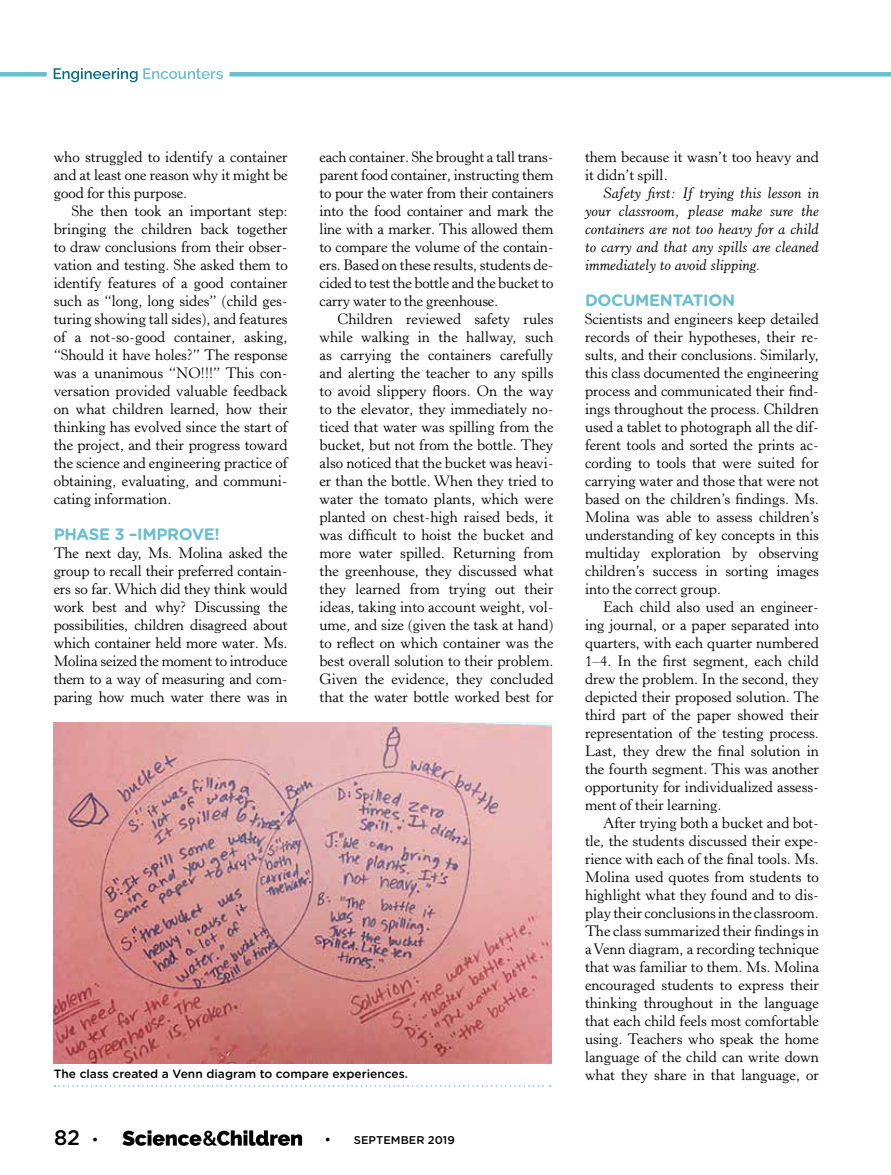
<style>
.page{position:relative;width:891px;height:1175px;background:#fff}
.page>*{position:absolute;margin:0;border:0;box-sizing:border-box;transform-origin:0 0}
.t1{font:500 21px "Gotham Rounded";color:#000}
.t2{font:700 16.5px "Gotham Rounded";letter-spacing:-.02em;color:#69bed0}
.t3{font:15px/18px "Horley Old Style MT Std";color:#000;text-align:justify}
.t4{font:italic 15px/18px "Horley Old Style MT Std";color:#000;text-align:justify}
.t5{font:500 12px "Gotham Rounded";color:#000}
.t6{font:500 11.25px "Gotham Rounded";color:#000}
.s1{font-family:"Horley Old Style MT Std";font-weight:700;font-size:13.5px}
</style>
<div class="page">
<img style="left:53px;top:722px;width:499px;height:341px">
<hr style="left:0;top:72px;width:47px;height:4px;background:#69bed0">
<hr style="left:230px;top:72px;width:661px;height:4px;background:#69bed0">
<svg style="left:54px;top:68px;width:169px;height:14px"></svg>
<svg style="left:54px;top:1085px;width:497px;height:1px"></svg>
<svg style="left:122px;top:1130px;width:180px;height:15px"></svg>
<p class="t3" style="left:54px;top:148px;width:235px">who struggled to identify a container and at least one reason why it might be good for this purpose.</p>
<p class="t3" style="left:54px;top:202px;width:236px;text-indent:18px">She then took an important step: bringing the children back together to draw conclusions from their obser&shy;vation and testing. She asked them to identify features of a good container such as “long, long sides” (child ges&shy;turing showing tall sides), and features of a not-so-good container, asking, “Should it have holes?” The response was a unanimous “NO!!!” This con&shy;versation provided valuable feedback on what children learned, how their thinking has evolved since the start of the project, and their progress toward the science and engineering practice of obtaining, evaluating, and communi&shy;cating information.</p>
<p class="t2" style="left:54px;top:522px;width:168px">PHASE 3 –IMPROVE!</p>
<p class="t3" style="left:54px;top:544px;width:236px">The next day, Ms. Molina asked the group to recall their preferred contain&shy;ers so far. Which did they think would work best and why? Discussing the possibilities, children disagreed about which container held more water. Ms.<br>Molina seized the moment to introduce them to a way of measuring and com&shy;paring how much water there was in</p>
<p class="t3" style="left:320px;top:148px;width:236px">each container. She brought a tall trans&shy;parent food container, instructing them to pour the water from their containers into the food container and mark the line with a marker. This allowed them to compare the volume of the contain&shy;ers. Based on these results, students de&shy;cided to test the bottle and the bucket to carry water to the greenhouse.</p>
<p class="t3" style="left:320px;top:310px;width:236px;text-indent:18px">Children reviewed safety rules while walking in the hallway, such as carrying the containers carefully and alerting the teacher to any spills to avoid slippery floors. On the way to the elevator, they immediately no&shy;ticed that water was spilling from the bucket, but not from the bottle. They also noticed that the bucket was heavi&shy;er than the bottle. When they tried to water the tomato plants, which were planted on chest-high raised beds, it was difficult to hoist the bucket and more water spilled. Returning from the greenhouse, they discussed what they learned from trying out their ideas, taking into account weight, vol&shy;ume, and size (given the task at hand) to reflect on which container was the best overall solution to their problem.<br>Given the evidence, they concluded that the water bottle worked best for</p>
<p class="t3" style="left:585px;top:148px;width:236px">them because it wasn’t too heavy and it didn’t spill.</p>
<p class="t4" style="left:585px;top:184px;width:236px;text-indent:18px">Safety first: If trying this lesson in your classroom, please make sure the containers are not too heavy for a child to carry and that any spills are cleaned immediately to avoid slipping.</p>
<p class="t2" style="left:585px;top:288px;width:152px">DOCUMENTATION</p>
<p class="t3" style="left:585px;top:310px;width:236px">Scientists and engineers keep detailed records of their hypotheses, their re&shy;sults, and their conclusions. Similarly, this class documented the engineering process and communicated their find&shy;ings throughout the process. Children used a tablet to photograph all the dif&shy;ferent tools and sorted the prints ac&shy;cording to tools that were suited for carrying water and those that were not based on the children’s findings. Ms.<br>Molina was able to assess children’s understanding of key concepts in this multiday exploration by observing children’s success in sorting images into the correct group.</p>
<p class="t3" style="left:585px;top:598px;width:236px;text-indent:18px">Each child also used an engineer&shy;ing journal, or a paper separated into quarters, with each quarter numbered 1–4. In the first segment, each child drew the problem. In the second, they depicted their proposed solution. The third part of the paper showed their representation of the testing process.<br>Last, they drew the final solution in the fourth segment. This was another opportunity for individualized assess&shy;ment of their learning.</p>
<p class="t3" style="left:585px;top:814px;width:236px;text-indent:18px">After trying both a bucket and bot&shy;tle, the students discussed their expe&shy;rience with each of the final tools. Ms.<br>Molina used quotes from students to highlight what they found and to dis&shy;play their conclusions in the classroom.<br>The class summarized their findings in a Venn diagram, a recording technique that was familiar to them. Ms. Molina encouraged students to express their thinking throughout in the language that each child feels most comfortable using. Teachers who speak the home language of the child can write down</p>
<p class="t5" style="left:54px;top:1064px;width:356px">The class created a Venn diagram to compare experiences.</p>
<p class="t3" style="left:585px;top:1066px;width:235px">what they share in that language, or</p>
<h1 class="t1" style="left:54px;top:1122px;width:45px">82 <span class="s1">•</span></h1>
<p class="t6" style="left:326px;top:1131px;width:131px"><span class="s1">•</span> SEPTEMBER 2019</p>
</div>
